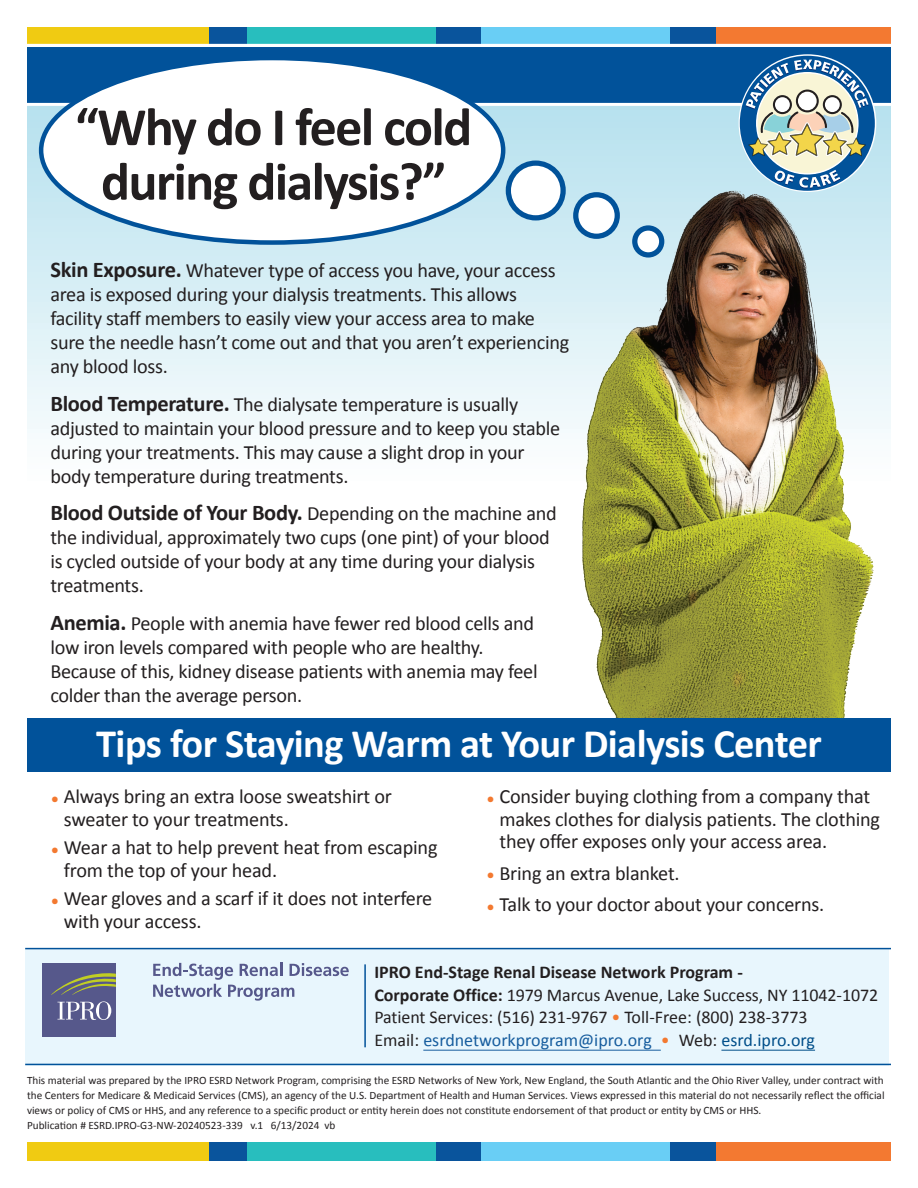
<style>
.page{position:relative;width:918px;height:1188px;background:#fff}
.page>*{position:absolute;margin:0;border:0;box-sizing:border-box;transform-origin:0 0}
.t1{font:700 54.15px/54.6px "Calibri";letter-spacing:-.03em;color:#231f20;text-align:center}
.t2{font:700 40.5px "Calibri";letter-spacing:-.015em;color:#fff}
.t3{font:20.25px/24px "Calibri";letter-spacing:-.015em;color:#231f20}
.contact{font:18px "Calibri";letter-spacing:-.005em;color:#231f20}
.contact-2{font:18px "Calibri";color:#175d9e}
.contact-3{font:700 18px "Calibri";color:#231f20}
.Disclaimer{font:11.25px/15px "Calibri";color:#231f20}
.s1{font-weight:700;font-size:22.5px}
.s2{font-size:18px;color:#f37930}
.s3{font-weight:700}
.s4{color:#f37930}
.s5{color:#231f20}
.s6{color:#004e89}
</style>
<div class="page">
<svg style="left:27px;top:106px;width:864px;height:327px;background:#d8eef5"></svg>
<div style="left:25px;top:948px;width:864px;height:117px;background:#e8f6fd"></div>
<div style="left:27px;top:47px;width:864px;height:57px;background:#01529a"></div>
<img style="left:551px;top:160px;width:333px;height:558px">
<div style="left:508px;top:163px;width:55px;height:55px;background:#fff;border-radius:50%"></div>
<div style="left:506px;top:160px;width:60px;height:61px;border:5px solid #01529a;border-radius:50%"></div>
<div style="left:576px;top:195px;width:41px;height:41px;background:#fff;border-radius:50%"></div>
<div style="left:573px;top:192px;width:47px;height:47px;border:5px solid #01529a;border-radius:50%"></div>
<svg style="left:635px;top:228px;width:27px;height:27px"></svg>
<div style="left:632px;top:225px;width:32px;height:33px;border:5px solid #01529a;border-radius:50%"></div>
<div style="left:27px;top:27px;width:182px;height:18px;background:#f0cb12"></div>
<div style="left:716px;top:27px;width:175px;height:18px;background:#f37931"></div>
<div style="left:209px;top:27px;width:46px;height:18px;background:#09549c"></div>
<div style="left:247px;top:27px;width:189px;height:18px;background:#28bebe"></div>
<div style="left:436px;top:27px;width:45px;height:18px;background:#09549c"></div>
<div style="left:481px;top:27px;width:189px;height:18px;background:#69cef5"></div>
<div style="left:670px;top:27px;width:46px;height:18px;background:#09549c"></div>
<div style="left:27px;top:1143px;width:182px;height:18px;background:#f0cb12"></div>
<div style="left:716px;top:1143px;width:175px;height:18px;background:#f37931"></div>
<div style="left:209px;top:1143px;width:46px;height:18px;background:#09549c"></div>
<div style="left:247px;top:1143px;width:189px;height:18px;background:#28bebe"></div>
<div style="left:436px;top:1143px;width:45px;height:18px;background:#09549c"></div>
<div style="left:481px;top:1143px;width:189px;height:18px;background:#69cef5"></div>
<div style="left:670px;top:1143px;width:46px;height:18px;background:#09549c"></div>
<hr style="left:27px;top:44px;width:864px;height:3px;background:#fff">
<hr style="left:27px;top:103px;width:864px;height:3px;background:#fff">
<hr style="left:25px;top:948px;width:866px;height:1px;background:#01529a">
<hr style="left:25px;top:1064px;width:866px;height:1px;background:#01529a">
<div style="left:41px;top:58px;width:462px;height:185px;background:#fff;border-radius:50%"></div>
<div style="left:740px;top:56px;width:135px;height:135px;background:#01529a;border-radius:50%"></div>
<svg style="left:746px;top:60px;width:122px;height:129px"></svg>
<div style="left:27px;top:718px;width:864px;height:54px;background:#01529a"></div>
<div style="left:42px;top:963px;width:74px;height:74px;background:#56588b"></div>
<svg style="left:51px;top:973px;width:65px;height:22px"></svg>
<svg style="left:57px;top:1001px;width:54px;height:19px"></svg>
<svg style="left:153px;top:963px;width:196px;height:38px"></svg>
<hr style="left:423px;top:1050px;width:238px;height:1px;background:#175d9e">
<hr style="left:721px;top:1050px;width:94px;height:1px;background:#004e89">
<hr style="left:364px;top:964px;width:2px;height:83px;background:#01529a">
<p class="t1" style="left:75px;top:98px;width:399px">“Why do I feel cold during dialysis?”</p>
<p class="t3" style="left:50px;top:258px;width:520px"><span class="s1">Skin Exposure.</span> Whatever type of access you have, your access area is exposed during your dialysis treatments. This allows facility staff members to easily view your access area to make sure the needle hasn’t come out and that you aren’t experiencing any blood loss.</p>
<p class="t3" style="left:50px;top:391px;width:511px"><span class="s1">Blood Temperature.</span> The dialysate temperature is usually adjusted to maintain your blood pressure and to keep you stable during your treatments. This may cause a slight drop in your body temperature during treatments.</p>
<p class="t3" style="left:50px;top:501px;width:508px"><span class="s1">Blood Outside of Your Body.</span> Depending on the machine and the individual, approximately two cups (one pint) of your blood is cycled outside of your body at any time during your dialysis treatments.</p>
<p class="t3" style="left:50px;top:610px;width:489px"><span class="s1">Anemia.</span> People with anemia have fewer red blood cells and low iron levels compared with people who are healthy.<br>Because of this, kidney disease patients with anemia may feel colder than the average person.</p>
<p class="t2" style="left:96px;top:715px;width:727px">Tips for Staying Warm at Your Dialysis Center</p>
<p class="t3" style="left:64px;top:785px;width:330px;line-height:22.5px;text-indent:-14px"><span class="s2">•</span> Always bring an extra loose sweatshirt or sweater to your treatments.</p>
<p class="t3" style="left:64px;top:836px;width:375px;line-height:22.5px;text-indent:-14px"><span class="s2">•</span> Wear a hat to help prevent heat from escaping from the top of your head.</p>
<p class="t3" style="left:64px;top:887px;width:370px;line-height:22.5px;text-indent:-14px"><span class="s2">•</span> Wear gloves and a scarf if it does not interfere with your access.</p>
<p class="t3" style="left:500px;top:785px;width:382px;line-height:22.5px;text-indent:-14px"><span class="s2">•</span> Consider buying clothing from a company that makes clothes for dialysis patients. The clothing they offer exposes only your access area.</p>
<p class="t3" style="left:486px;top:861px;width:195px"><span class="s2">•</span> Bring an extra blanket.</p>
<p class="t3" style="left:486px;top:892px;width:340px"><span class="s2">•</span> Talk to your doctor about your concerns.</p>
<p class="contact-3" style="left:374px;top:959px;width:370px">IPRO End-Stage Renal Disease Network Program -</p>
<p class="contact" style="left:374px;top:982px;width:505px"><span class="s3">Corporate Office:</span> 1979 Marcus Avenue, Lake Success, NY 11042-1072</p>
<p class="contact" style="left:374px;top:1005px;width:435px">Patient Services: (516) 231-9767 <span class="s4">•</span> Toll-Free: (800) 238-3773</p>
<p class="contact-2" style="left:374px;top:1027px;width:442px"><span class="s5">Email:</span> esrdnetworkprogram@ipro.org <span class="s4">•</span> <span class="s5">Web:</span> <span class="s6">esrd.ipro.org</span></p>
<p class="Disclaimer" style="left:27px;top:1073px;width:859px">This material was prepared by the IPRO ESRD Network Program, comprising the ESRD Networks of New York, New England, the South Atlantic and the Ohio River Valley, under contract with the Centers for Medicare &amp; Medicaid Services (CMS), an agency of the U.S. Department of Health and Human Services. Views expressed in this material do not necessarily reflect the official views or policy of CMS or HHS, and any reference to a specific product or entity herein does not constitute endorsement of that product or entity by CMS or HHS.<br>Publication # ESRD.IPRO-G3-NW-20240523-339 v.1 6/13/2024 vb</p>
</div>
